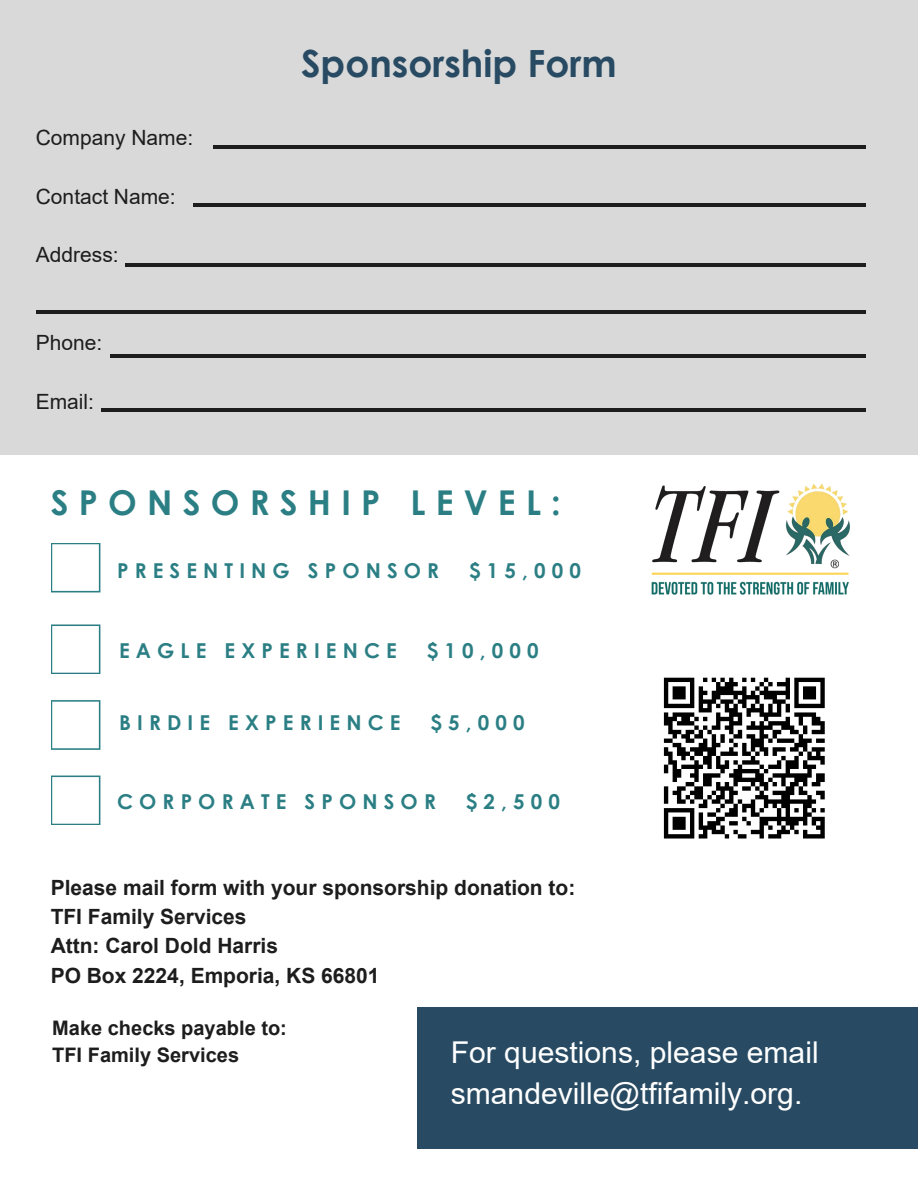
<style>
.page{position:relative;width:918px;height:1188px;background:#d9d9d9}
.page>*{position:absolute;margin:0;border:0;box-sizing:border-box;transform-origin:0 0}
.t1{font:700 37.5px "Century Gothic";color:#284b63}
.t2{font:700 34.2px "Century Gothic";letter-spacing:.3em;color:#2b7f84}
.t3{font:30.15px/41.4px "Arial";color:#fff}
.t4{font:700 21px/29.2px "Arial";color:#1e1d1d}
.t5{font:21px "Arial";color:#1e1d1d}
.t6{font:700 20.55px "Century Gothic";letter-spacing:.3em;color:#2b7f84}
.t7{font:700 20.1px/27px "Arial";color:#1e1d1d}
</style>
<div class="page">
<hr style="left:102px;top:408px;width:764px;height:3px;background:#1e1d1d">
<hr style="left:111px;top:355px;width:755px;height:3px;background:#1e1d1d">
<hr style="left:125px;top:263px;width:741px;height:3px;background:#1e1d1d">
<hr style="left:194px;top:204px;width:672px;height:3px;background:#1e1d1d">
<hr style="left:36px;top:311px;width:830px;height:3px;background:#1e1d1d">
<hr style="left:213px;top:145px;width:653px;height:3px;background:#1e1d1d">
<div style="left:0;top:455px;width:918px;height:733px;background:#fff"></div>
<div style="left:417px;top:1008px;width:501px;height:141px;background:#284b63"></div>
<img style="left:651px;top:483px;width:199px;height:112px">
<svg style="left:51px;top:543px;width:49px;height:49px"></svg>
<svg style="left:51px;top:700px;width:49px;height:50px"></svg>
<svg style="left:51px;top:776px;width:49px;height:49px"></svg>
<svg style="left:51px;top:624px;width:49px;height:50px"></svg>
<svg style="left:663px;top:677px;width:162px;height:162px"></svg>
<p class="t5" style="left:36px;top:124px;width:159px">Company Name:</p>
<p class="t5" style="left:36px;top:182px;width:141px">Contact Name:</p>
<p class="t5" style="left:36px;top:241px;width:84px">Address:</p>
<p class="t5" style="left:36px;top:328px;width:68px">Phone:</p>
<p class="t5" style="left:36px;top:387px;width:60px">Email:</p>
<h1 class="t1" style="left:301px;top:35px;width:317px">Sponsorship Form</h1>
<h2 class="t2" style="left:51px;top:477px;width:512px">SPONSORSHIP LEVEL:</h2>
<p class="t6" style="left:117px;top:555px;width:324px">PRESENTING SPONSOR</p>
<p class="t6" style="left:469px;top:555px;width:113px">$15,000</p>
<p class="t6" style="left:119px;top:635px;width:279px">EAGLE EXPERIENCE</p>
<p class="t6" style="left:427px;top:635px;width:113px">$10,000</p>
<p class="t6" style="left:119px;top:707px;width:283px">BIRDIE EXPERIENCE</p>
<p class="t6" style="left:431px;top:707px;width:95px">$5,000</p>
<p class="t6" style="left:117px;top:786px;width:320px">CORPORATE SPONSOR</p>
<p class="t6" style="left:466px;top:786px;width:95px">$2,500</p>
<p class="t4" style="left:51px;top:873px;width:526px">Please mail form with your sponsorship donation to:<br>TFI Family Services<br>Attn: Carol Dold Harris<br>PO Box 2224, Emporia, KS 66801</p>
<p class="t7" style="left:52px;top:1015px;width:236px">Make checks payable to:<br>TFI Family Services</p>
<h3 class="t3" style="left:451px;top:1031px;width:369px">For questions, please email smandeville@tfifamily.org.</h3>
</div>
